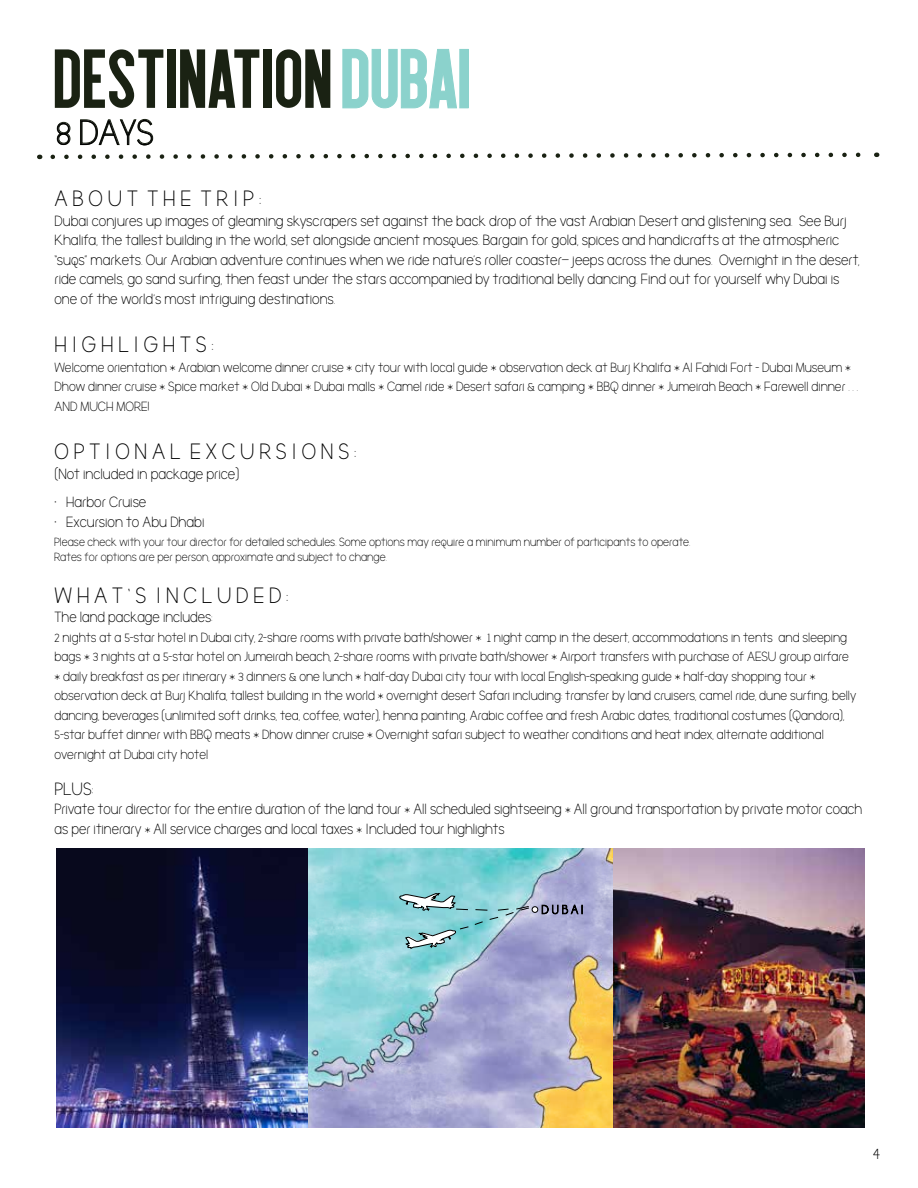
<style>
.page{position:relative;width:918px;height:1188px;background:#fff}
.page>*{position:absolute;margin:0;border:0;box-sizing:border-box;transform-origin:0 0}
.t1{font:85.5px "Queenof Clubs";color:#1a2213}
.t2{font:36px "thebrooklyn";color:#000}
.t3{font:22.5px "thebrooklyn";color:#000}
.t4{font:18px "thebrooklyn";color:#000}
.t5{font:16.5px "thebrooklyn";color:#000}
.t6{font:15px/19.5px "thebrooklyn";color:#000}
.t7{font:13.5px/19.5px "thebrooklyn";color:#000}
.t8{font:12px/14.4px "thebrooklyn";color:#000}
.s1{color:#8bd2cc}
.s2{font-size:13.5px}
</style>
<div class="page">
<img style="left:56px;top:849px;width:558px;height:279px">
<svg style="left:399px;top:893px;width:184px;height:56px;background:#98bacd"></svg>
<svg style="left:342px;top:49px;width:115px;height:60px"></svg>
<svg style="left:50px;top:119px;width:827px;height:41px"></svg>
<img style="left:614px;top:848px;width:251px;height:280px">
<h1 class="t1" style="left:55px;top:32px;width:419px">DESTINATION <span class="s1">DUBAI</span></h1>
<h2 class="t2" style="left:56px;top:111px;width:99px">8 DAYS</h2>
<h3 class="t3" style="left:55px;top:185px;width:208px">A B O U T T H E T R I P :</h3>
<p class="t6" style="left:55px;top:211px;width:807px">Dubai conjures up images of gleaming skyscrapers set against the back drop of the vast Arabian Desert and glistening sea. See Burj Khalifa, the tallest building in the world, set alongside ancient mosques. Bargain for gold, spices and handicrafts at the atmospheric “suqs” markets. Our Arabian adventure continues when we ride nature’s roller coaster— jeeps across the dunes. Overnight in the desert, ride camels, go sand surfing, then feast under the stars accompanied by traditional belly dancing. Find out for yourself why Dubai is one of the world’s most intriguing destinations.</p>
<h3 class="t3" style="left:55px;top:331px;width:161px">H I G H L I G H T S :</h3>
<p class="t7" style="left:55px;top:357px;width:805px">Welcome orientation * Arabian welcome dinner cruise * city tour with local guide * observation deck at Burj Khalifa * Al Fahidi Fort - Dubai Museum *<br>Dhow dinner cruise * Spice market * Old Dubai * Dubai malls * Camel ride * Desert safari &amp; camping * BBQ dinner * Jumeirah Beach * Farewell dinner . . .<br>AND MUCH MORE!</p>
<h3 class="t3" style="left:55px;top:438px;width:303px">O P T I O N A L E X C U R S I O N S :</h3>
<p class="t6" style="left:55px;top:464px;width:186px">(Not included in package price)</p>
<p class="t6" style="left:55px;top:492px;width:93px">• Harbor Cruise</p>
<p class="t6" style="left:55px;top:512px;width:151px">• Excursion to Abu Dhabi</p>
<p class="t8" style="left:54px;top:535px;width:638px">Please check with your tour director for detailed schedules. Some options may require a minimum number of participants to operate.<br>Rates for options are per person, approximate and subject to change.</p>
<h3 class="t3" style="left:55px;top:581px;width:236px">W H A T ‘ S I N C L U D E D :</h3>
<p class="t6" style="left:55px;top:607px;width:160px">The land package includes:</p>
<p class="t7" style="left:55px;top:627px;width:803px">2 nights at a 5-star hotel in Dubai city, 2-share rooms with private bath/shower * 1 night camp in the desert, accommodations in tents and sleeping bags * 3 nights at a 5-star hotel on Jumeirah beach, 2-share rooms with private bath/shower * Airport transfers with purchase of AESU group airfare * daily breakfast as per itinerary * 3 dinners &amp; one lunch * half-day Dubai city tour with local English-speaking guide * half-day shopping tour * observation deck at Burj Khalifa, tallest building in the world * overnight desert Safari including: transfer by land cruisers, camel ride, dune surfing, belly dancing, beverages (unlimited soft drinks, tea, coffee, water), henna painting, Arabic coffee and fresh Arabic dates, traditional costumes (Qandora), 5-star buffet dinner with BBQ meats * Dhow dinner cruise * Overnight safari subject to weather conditions and heat index, alternate additional overnight at Dubai city hotel</p>
<h3 class="t4" style="left:55px;top:778px;width:40px">PLUS:</h3>
<p class="t6" style="left:55px;top:799px;width:809px">Private tour director for the entire duration of the land tour <span class="s2">*</span> All scheduled sightseeing <span class="s2">*</span> All ground transportation by private motor coach as per itinerary <span class="s2">*</span> All service charges and local taxes <span class="s2">*</span> Included tour highlights</p>
<p class="t5" style="left:873px;top:1143px;width:8px">4</p>
</div>
